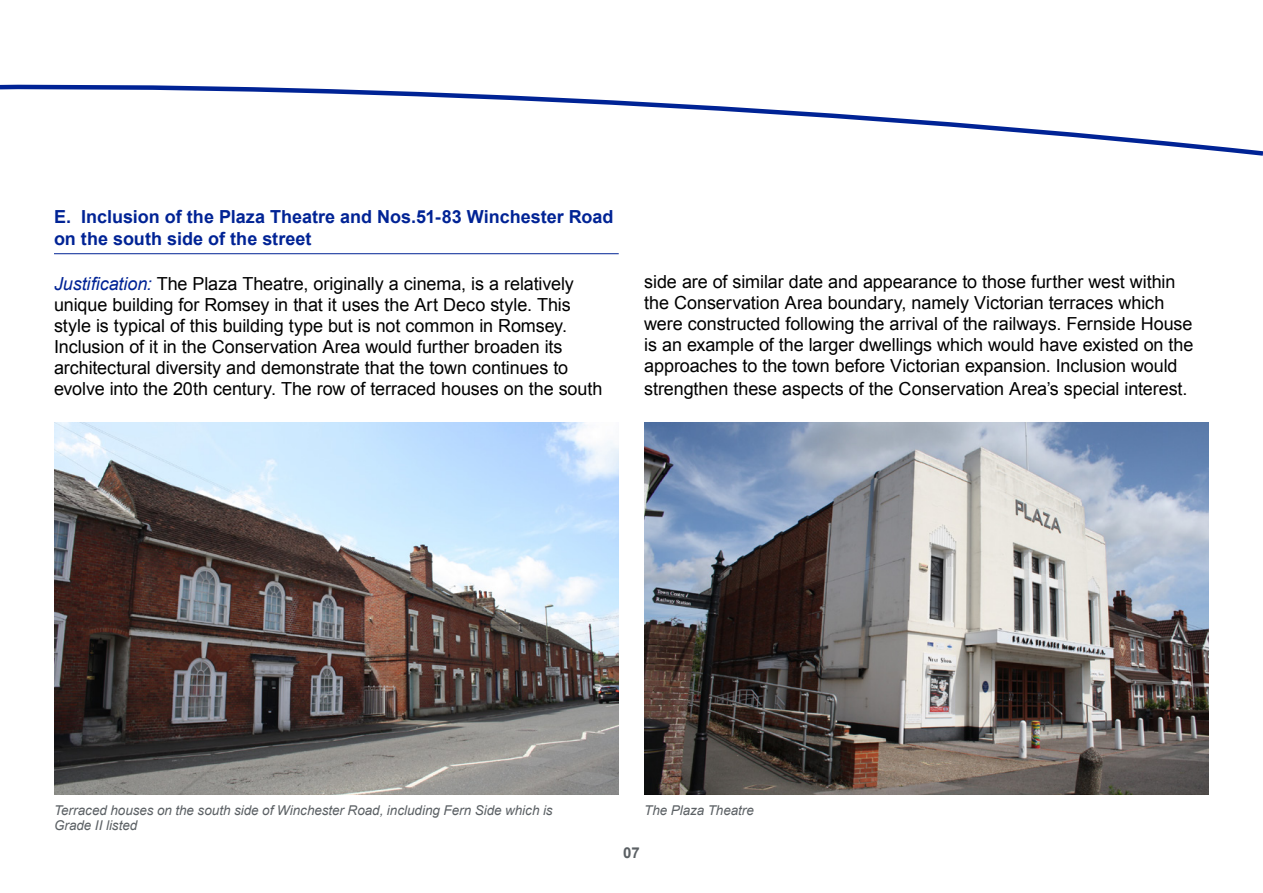
<style>
.page{position:relative;width:1263px;height:893px;background:#fff}
.page>*{position:absolute;margin:0;border:0;box-sizing:border-box;transform-origin:0 0}
.t1{font:18px/21px "Arial";letter-spacing:-.005em;color:#000}
.t2{font:700 18px/22.5px "Arial";color:#002395}
.t3{font:700 15px "Arial";color:#5b6064}
.t4{font:italic 13.5px/15px "Arial";letter-spacing:-.005em;color:#5b6064}
.s1{font-style:italic;color:#002395}
</style>
<div class="page">
<svg style="left:0;top:84px;width:1263px;height:72px"></svg>
<hr style="left:54px;top:253px;width:565px;height:1px;background:#002395">
<img style="left:54px;top:422px;width:565px;height:372px">
<img style="left:644px;top:422px;width:565px;height:372px">
<p class="t2" style="left:54px;top:205px;width:561px">E. Inclusion of the Plaza Theatre and Nos.51-83 Winchester Road on the south side of the street</p>
<p class="t1" style="left:54px;top:273px;width:550px"><span class="s1">Justification:</span> The Plaza Theatre, originally a cinema, is a relatively unique building for Romsey in that it uses the Art Deco style. This style is typical of this building type but is not common in Romsey.<br>Inclusion of it in the Conservation Area would further broaden its architectural diversity and demonstrate that the town continues to evolve into the 20th century. The row of terraced houses on the south</p>
<p class="t1" style="left:644px;top:272px;width:551px">side are of similar date and appearance to those further west within the Conservation Area boundary, namely Victorian terraces which were constructed following the arrival of the railways. Fernside House is an example of the larger dwellings which would have existed on the approaches to the town before Victorian expansion. Inclusion would strengthen these aspects of the Conservation Area’s special interest.</p>
<p class="t4" style="left:54px;top:803px;width:500px">Terraced houses on the south side of Winchester Road, including Fern Side which is<br>Grade II listed</p>
<p class="t4" style="left:644px;top:803px;width:111px">The Plaza Theatre</p>
<p class="t3" style="left:623px;top:843px;width:18px">07</p>
</div>
